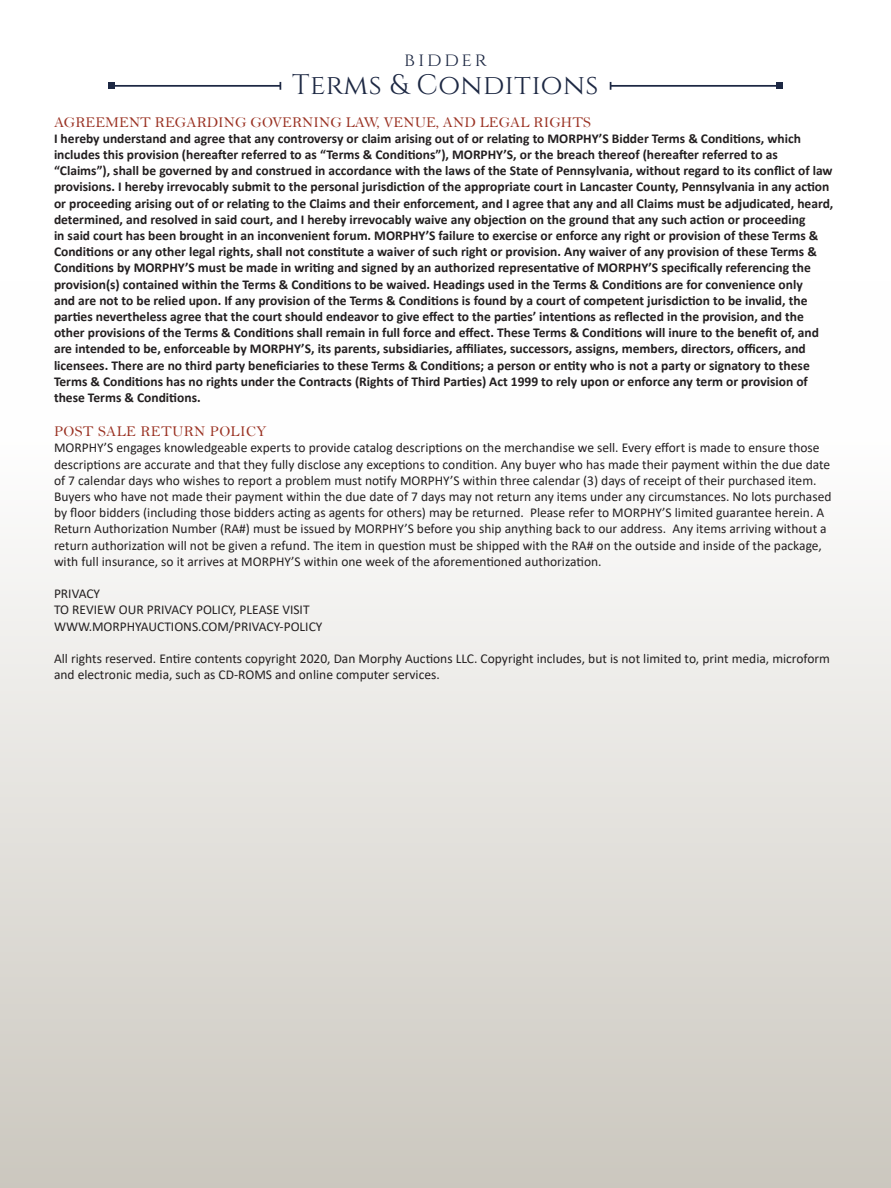
<style>
.page{position:relative;width:891px;height:1188px;background:#fff}
.page>*{position:absolute;margin:0;border:0;box-sizing:border-box;transform-origin:0 0}
.t1{font:28.2px "Cinzel";letter-spacing:.02em;color:#1d2843}
.t2{font:19.2px "Cinzel";letter-spacing:.14em;color:#1d2843}
.Lot{font:15px "Bell";color:#9a3223}
.Lot-2{font:15px "Bell";letter-spacing:.02em;color:#9a3223}
.Lot-3{font:700 13.5px/16.2px "Calibri";color:#231f20}
.Lot-4{font:13.5px/16.2px "Calibri";color:#231f20}
</style>
<div class="page">
<div style="left:0;top:281px;width:891px;height:907px;background:linear-gradient(to bottom,#fff,#cdc9c0)"></div>
<hr style="left:112px;top:85px;width:168px;height:2px;background:#1d2843">
<div style="left:108px;top:82px;width:7px;height:7px;background:#1d2843"></div>
<hr style="left:611px;top:85px;width:168px;height:2px;background:#1d2843">
<div style="left:776px;top:82px;width:7px;height:7px;background:#1d2843"></div>
<h2 class="t2" style="left:404px;top:49px;width:84px">bidder</h2>
<h1 class="t1" style="left:292px;top:69px;width:308px">Terms &amp; Conditions</h1>
<p class="Lot" style="left:54px;top:113px;width:538px">AGREEMENT REGARDING GOVERNING LAW, VENUE, AND LEGAL RIGHTS</p>
<p class="Lot-3" style="left:54px;top:130px;width:781px">I hereby understand and agree that any controversy or claim arising out of or relating to MORPHY’S Bidder Terms &amp; Conditions, which includes this provision (hereafter referred to as “Terms &amp; Conditions”), MORPHY’S, or the breach thereof (hereafter referred to as “Claims”), shall be governed by and construed in accordance with the laws of the State of Pennsylvania, without regard to its conflict of law provisions. I hereby irrevocably submit to the personal jurisdiction of the appropriate court in Lancaster County, Pennsylvania in any action or proceeding arising out of or relating to the Claims and their enforcement, and I agree that any and all Claims must be adjudicated, heard, determined, and resolved in said court, and I hereby irrevocably waive any objection on the ground that any such action or proceeding<br>in said court has been brought in an inconvenient forum. MORPHY’S failure to exercise or enforce any right or provision of these Terms &amp; Conditions or any other legal rights, shall not constitute a waiver of such right or provision. Any waiver of any provision of these Terms &amp; Conditions by MORPHY’S must be made in writing and signed by an authorized representative of MORPHY’S specifically referencing the provision(s) contained within the Terms &amp; Conditions to be waived. Headings used in the Terms &amp; Conditions are for convenience only<br>and are not to be relied upon. If any provision of the Terms &amp; Conditions is found by a court of competent jurisdiction to be invalid, the parties nevertheless agree that the court should endeavor to give effect to the parties’ intentions as reflected in the provision, and the other provisions of the Terms &amp; Conditions shall remain in full force and effect. These Terms &amp; Conditions will inure to the benefit of, and are intended to be, enforceable by MORPHY’S, its parents, subsidiaries, affiliates, successors, assigns, members, directors, officers, and licensees. There are no third party beneficiaries to these Terms &amp; Conditions; a person or entity who is not a party or signatory to these Terms &amp; Conditions has no rights under the Contracts (Rights of Third Parties) Act 1999 to rely upon or enforce any term or provision of these Terms &amp; Conditions.</p>
<p class="Lot-2" style="left:54px;top:423px;width:214px">POST SALE RETURN POLICY</p>
<p class="Lot-4" style="left:54px;top:440px;width:779px">MORPHY’S engages knowledgeable experts to provide catalog descriptions on the merchandise we sell. Every effort is made to ensure those descriptions are accurate and that they fully disclose any exceptions to condition. Any buyer who has made their payment within the due date of 7 calendar days who wishes to report a problem must notify MORPHY’S within three calendar (3) days of receipt of their purchased item.<br>Buyers who have not made their payment within the due date of 7 days may not return any items under any circumstances. No lots purchased by floor bidders (including those bidders acting as agents for others) may be returned. Please refer to MORPHY’S limited guarantee herein. A Return Authorization Number (RA#) must be issued by MORPHY’S before you ship anything back to our address. Any items arriving without a return authorization will not be given a refund. The item in question must be shipped with the RA# on the outside and inside of the package, with full insurance, so it arrives at MORPHY’S within one week of the aforementioned authorization.</p>
<p class="Lot-4" style="left:54px;top:585px;width:48px">PRIVACY</p>
<p class="Lot-4" style="left:54px;top:602px;width:257px">TO REVIEW OUR PRIVACY POLICY, PLEASE VISIT</p>
<p class="Lot-4" style="left:54px;top:618px;width:270px">WWW.MORPHYAUCTIONS.COM/PRIVACY-POLICY</p>
<p class="Lot-4" style="left:54px;top:650px;width:777px">All rights reserved. Entire contents copyright 2020, Dan Morphy Auctions LLC. Copyright includes, but is not limited to, print media, microform and electronic media, such as CD-ROMS and online computer services.</p>
</div>
